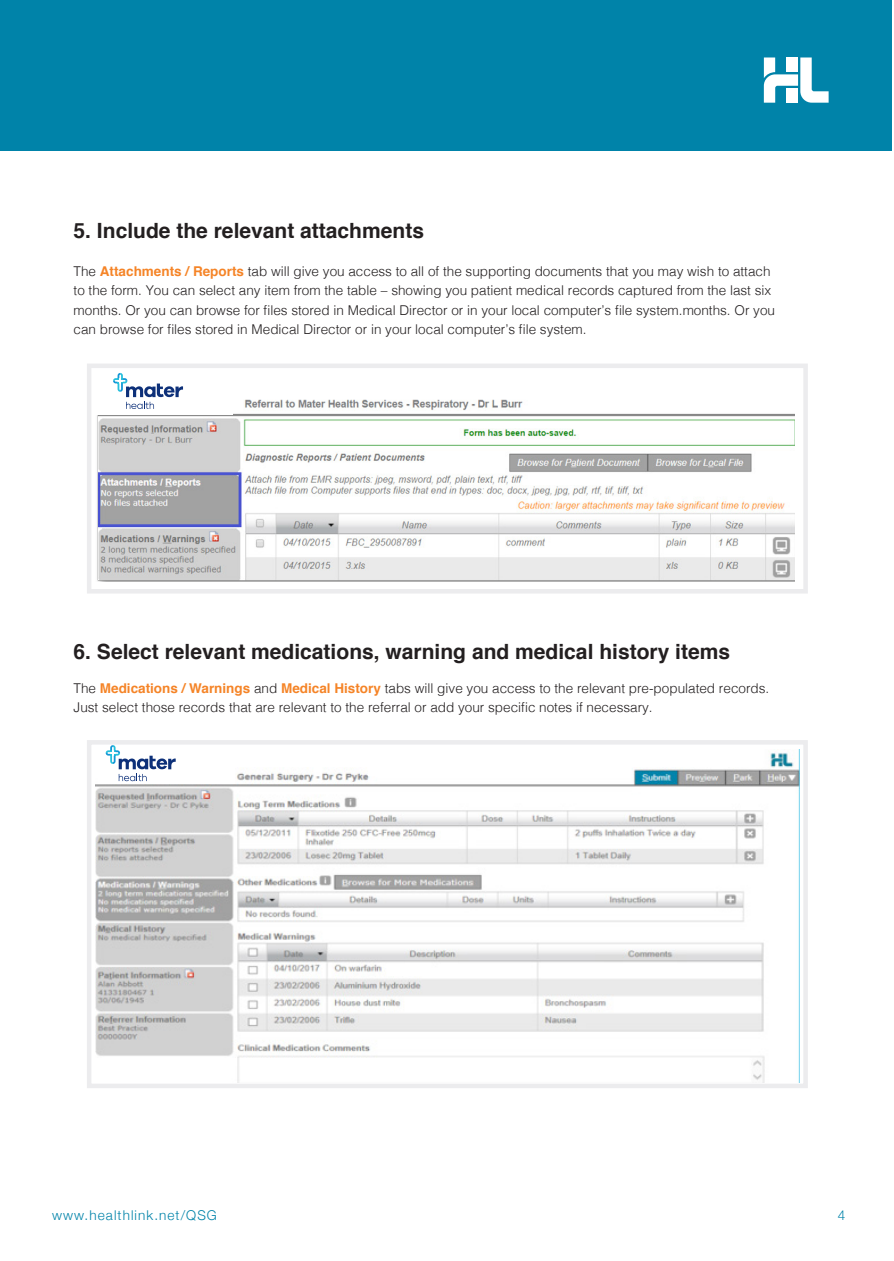
<style>
.page{position:relative;width:894px;height:1261px;background:#fff}
.page>*{position:absolute;margin:0;border:0;box-sizing:border-box;transform-origin:0 0}
.t1{font:700 21px "Helvetica";color:#231f20}
.t2{font:300 13.5px/19.5px "Helvetica";color:#231f20}
.t3{font:300 13.5px "Helvetica Neue";letter-spacing:.08em;color:#0083a9}
.s1{font-weight:700;color:#f58427}
</style>
<div class="page">
<div style="left:0;top:0;width:891px;height:151px;background:#0083a9"></div>
<svg style="left:763px;top:57px;width:65px;height:46px"></svg>
<div style="left:87px;top:364px;width:720px;height:230px;border:4px solid #ececee"></div>
<img style="left:97px;top:399px;width:696px;height:183px">
<img style="left:97px;top:399px;width:135px;height:16px">
<svg style="left:113px;top:373px;width:70px;height:36px"></svg>
<div style="left:87px;top:740px;width:720px;height:348px;border:4px solid #ececee"></div>
<img style="left:96px;top:750px;width:703px;height:332px">
<img style="left:98px;top:750px;width:136px;height:33px">
<svg style="left:106px;top:745px;width:70px;height:36px"></svg>
<p class="t1" style="left:74px;top:214px;width:352px">5. Include the relevant attachments</p>
<p class="t2" style="left:74px;top:260px;width:702px">The <span class="s1">Attachments / Reports</span> tab will give you access to all of the supporting documents that you may wish to attach to the form. You can select any item from the table – showing you patient medical records captured from the last six months. Or you can browse for files stored in Medical Director or in your local computer’s file system.months. Or you can browse for files stored in Medical Director or in your local computer’s file system.</p>
<p class="t1" style="left:74px;top:635px;width:657px">6. Select relevant medications, warning and medical history items</p>
<p class="t2" style="left:74px;top:677px;width:696px">The <span class="s1">Medications / Warnings</span> and <span class="s1">Medical History</span> tabs will give you access to the relevant pre-populated records.<br>Just select those records that are relevant to the referral or add your specific notes if necessary.</p>
<p class="t3" style="left:52px;top:1204px;width:166px">www.healthlink.net/QSG</p>
<p class="t3" style="left:837px;top:1204px;width:9px">4</p>
</div>
